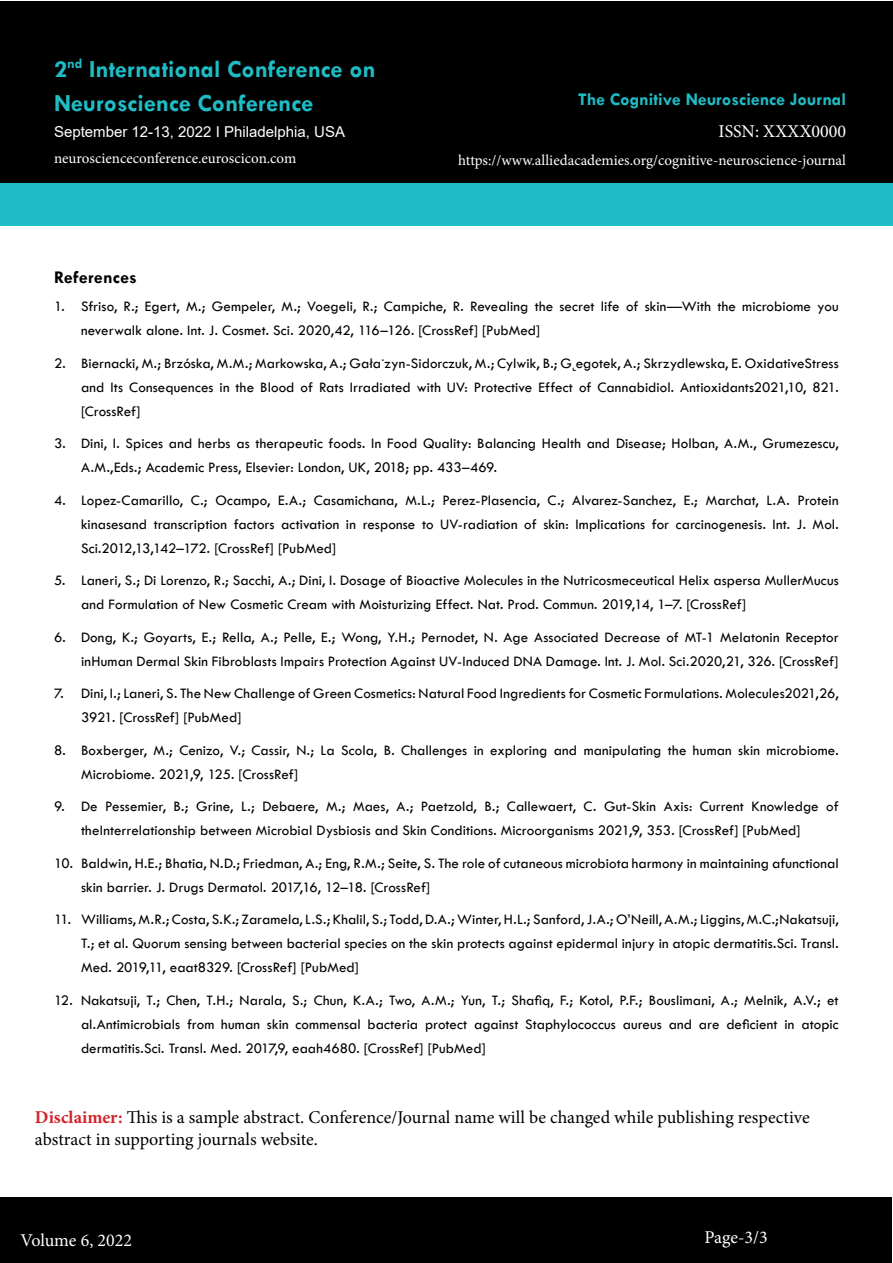
<style>
.page{position:relative;width:893px;height:1263px;background:#fff}
.page>*{position:absolute;margin:0;border:0;box-sizing:border-box;transform-origin:0 0}
.t1{font:700 24.75px/34px "Tw Cen";color:#1fbcc5}
.t2{font:18px/21.6px "Minion Pro";color:#000}
.t3{font:18px "Minion Pro";color:#fff}
.t4{font:700 18px "Tw Cen";color:#1fbcc5}
.t5{font:700 18px "Tw Cen";letter-spacing:.02em;color:#000}
.t6{font:15px/24px "Tw Cen";letter-spacing:.005em;color:#000}
.t7{font:15px "Minion Pro";color:#fff}
.t8{font:15px "Arial";color:#fff}
.s1{font-weight:700;color:#d2232a}
</style>
<div class="page">
<div style="left:1px;top:1197px;width:891px;height:65px;background:#000"></div>
<div style="left:1px;top:1px;width:892px;height:186px;background:#000"></div>
<div style="left:0;top:183px;width:893px;height:42px;background:#1fbcc5"></div>
<h1 class="t1" style="left:54px;top:51px;width:323px">2<sup>nd</sup> International Conference on<br>Neuroscience Conference</h1>
<p class="t8" style="left:54px;top:121px;width:292px">September 12-13, 2022 I Philadelphia, USA</p>
<p class="t7" style="left:54px;top:148px;width:244px">neuroscienceconference.euroscicon.com</p>
<p class="t7" style="left:458px;top:150px;width:389px">https://www.alliedacademies.org/cognitive-neuroscience-journal</p>
<p class="t4" style="left:578px;top:88px;width:269px">The Cognitive Neuroscience Journal</p>
<p class="t3" style="left:719px;top:119px;width:129px">ISSN: XXXX0000</p>
<p class="t5" style="left:54px;top:266px;width:84px">References</p>
<p class="t6" style="left:81px;top:294px;width:759px;text-indent:-27px">1. Sfriso, R.; Egert, M.; Gempeler, M.; Voegeli, R.; Campiche, R. Revealing the secret life of skin—With the microbiome you neverwalk alone. Int. J. Cosmet. Sci. 2020,42, 116–126. [CrossRef] [PubMed]</p>
<p class="t6" style="left:81px;top:351px;width:759px;text-align:justify;text-indent:-27px">2. Biernacki, M.; Brzóska, M.M.; Markowska, A.; Gała˙zyn-Sidorczuk, M.; Cylwik, B.; G˛egotek, A.; Skrzydlewska, E. OxidativeStress and Its Consequences in the Blood of Rats Irradiated with UV: Protective Effect of Cannabidiol. Antioxidants2021,10, 821. [CrossRef]</p>
<p class="t6" style="left:81px;top:431px;width:759px;text-indent:-27px">3. Dini, I. Spices and herbs as therapeutic foods. In Food Quality: Balancing Health and Disease; Holban, A.M., Grumezescu,<br>A.M.,Eds.; Academic Press, Elsevier: London, UK, 2018; pp. 433–469.</p>
<p class="t6" style="left:81px;top:488px;width:759px;text-align:justify;text-indent:-27px">4. Lopez-Camarillo, C.; Ocampo, E.A.; Casamichana, M.L.; Perez-Plasencia, C.; Alvarez-Sanchez, E.; Marchat, L.A. Protein kinasesand transcription factors activation in response to UV-radiation of skin: Implications for carcinogenesis. Int. J. Mol.<br>Sci.2012,13,142–172. [CrossRef] [PubMed]</p>
<p class="t6" style="left:81px;top:568px;width:759px;text-indent:-27px">5. Laneri, S.; Di Lorenzo, R.; Sacchi, A.; Dini, I. Dosage of Bioactive Molecules in the Nutricosmeceutical Helix aspersa MullerMucus and Formulation of New Cosmetic Cream with Moisturizing Effect. Nat. Prod. Commun. 2019,14, 1–7. [CrossRef]</p>
<p class="t6" style="left:54px;top:625px;width:786px;text-align:right">6. Dong, K.; Goyarts, E.; Rella, A.; Pelle, E.; Wong, Y.H.; Pernodet, N. Age Associated Decrease of MT-1 Melatonin Receptor inHuman Dermal Skin Fibroblasts Impairs Protection Against UV-Induced DNA Damage. Int. J. Mol. Sci.2020,21, 326. [CrossRef]</p>
<p class="t6" style="left:81px;top:681px;width:759px;text-indent:-27px">7. Dini, I.; Laneri, S. The New Challenge of Green Cosmetics: Natural Food Ingredients for Cosmetic Formulations. Molecules2021,26,<br>3921. [CrossRef] [PubMed]</p>
<p class="t6" style="left:81px;top:738px;width:759px;text-indent:-27px">8. Boxberger, M.; Cenizo, V.; Cassir, N.; La Scola, B. Challenges in exploring and manipulating the human skin microbiome.<br>Microbiome. 2021,9, 125. [CrossRef]</p>
<p class="t6" style="left:81px;top:794px;width:759px;text-indent:-27px">9. De Pessemier, B.; Grine, L.; Debaere, M.; Maes, A.; Paetzold, B.; Callewaert, C. Gut-Skin Axis: Current Knowledge of theInterrelationship between Microbial Dysbiosis and Skin Conditions. Microorganisms 2021,9, 353. [CrossRef] [PubMed]</p>
<p class="t6" style="left:81px;top:851px;width:759px;text-indent:-27px">10. Baldwin, H.E.; Bhatia, N.D.; Friedman, A.; Eng, R.M.; Seite, S. The role of cutaneous microbiota harmony in maintaining afunctional skin barrier. J. Drugs Dermatol. 2017,16, 12–18. [CrossRef]</p>
<p class="t6" style="left:81px;top:907px;width:759px;text-align:justify;text-indent:-27px">11. Williams, M.R.; Costa, S.K.; Zaramela, L.S.; Khalil, S.; Todd, D.A.; Winter, H.L.; Sanford, J.A.; O’Neill, A.M.; Liggins, M.C.;Nakatsuji, T.; et al. Quorum sensing between bacterial species on the skin protects against epidermal injury in atopic dermatitis.Sci. Transl.<br>Med. 2019,11, eaat8329. [CrossRef] [PubMed]</p>
<p class="t6" style="left:81px;top:988px;width:759px;text-align:justify;text-indent:-27px">12. Nakatsuji, T.; Chen, T.H.; Narala, S.; Chun, K.A.; Two, A.M.; Yun, T.; Shafiq, F.; Kotol, P.F.; Bouslimani, A.; Melnik, A.V.; et al.Antimicrobials from human skin commensal bacteria protect against Staphylococcus aureus and are deficient in atopic dermatitis.Sci. Transl. Med. 2017,9, eaah4680. [CrossRef] [PubMed]</p>
<p class="t2" style="left:35px;top:1106px;width:776px"><span class="s1">Disclaimer:</span> This is a sample abstract. Conference/Journal name will be changed while publishing respective abstract in supporting journals website.</p>
<p class="t3" style="left:20px;top:1228px;width:113px">Volume 6, 2022</p>
<p class="t3" style="left:704px;top:1225px;width:65px">Page-3/3</p>
</div>
